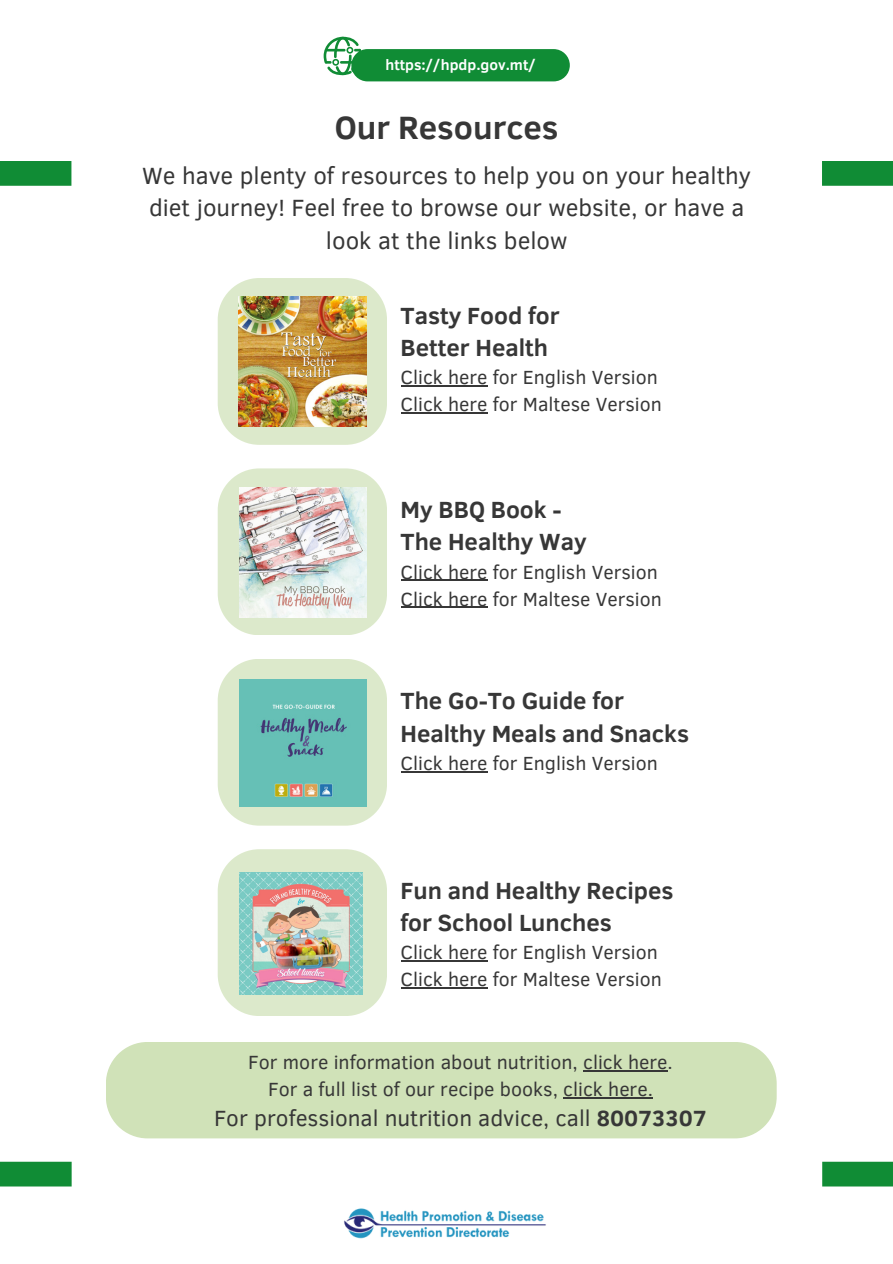
<style>
.page{position:relative;width:893px;height:1264px;background:#fff}
.page>*{position:absolute;margin:0;border:0;box-sizing:border-box;transform-origin:0 0}
.t1{font:700 33.15px "Clear Sans";color:#373737}
.t2{font:700 24px/32.7px "Clear Sans";color:#373737}
.t3{font:24px/32.7px "Clear Sans";color:#373737;text-align:center}
.t4{font:22.5px "Clear Sans";color:#373737}
.t5{font:19.5px/27px "Clear Sans";color:#373737}
.t6{font:700 14.85px "Clear Sans";color:#fff}
.s1{font-weight:700}
</style>
<div class="page">
<svg style="left:323px;top:37px;width:38px;height:38px"></svg>
<div style="left:351px;top:49px;width:218px;height:32px;background:#108c35;border-radius:16px"></div>
<div style="left:0;top:161px;width:71px;height:25px;background:#108c35"></div>
<div style="left:822px;top:161px;width:70px;height:25px;background:#108c35"></div>
<img style="left:344px;top:1208px;width:202px;height:31px">
<div style="left:0;top:1161px;width:72px;height:25px;background:#108c35"></div>
<div style="left:822px;top:1161px;width:70px;height:25px;background:#108c35"></div>
<div style="left:218px;top:278px;width:169px;height:167px;background:#dce9cb;border-radius:42px"></div>
<div style="left:218px;top:468px;width:169px;height:167px;background:#dce9cb;border-radius:42px"></div>
<div style="left:218px;top:658px;width:169px;height:167px;background:#dce9cb;border-radius:42px"></div>
<div style="left:218px;top:849px;width:169px;height:167px;background:#dce9cb;border-radius:42px"></div>
<div style="left:106px;top:1042px;width:670px;height:96px;background:#d0e2b8"></div>
<img style="left:238px;top:296px;width:128px;height:130px">
<img style="left:240px;top:487px;width:127px;height:130px">
<img style="left:240px;top:679px;width:127px;height:128px">
<img style="left:240px;top:872px;width:122px;height:122px">
<hr style="left:400px;top:385px;width:87px;height:2px;background:#373737">
<hr style="left:400px;top:412px;width:87px;height:2px;background:#373737">
<hr style="left:400px;top:579px;width:87px;height:2px;background:#373737">
<hr style="left:400px;top:606px;width:87px;height:2px;background:#373737">
<hr style="left:400px;top:771px;width:87px;height:1px;background:#373737">
<hr style="left:400px;top:960px;width:87px;height:1px;background:#373737">
<hr style="left:400px;top:987px;width:87px;height:1px;background:#373737">
<hr style="left:583px;top:1070px;width:84px;height:1px;background:#373737">
<hr style="left:563px;top:1097px;width:90px;height:1px;background:#373737">
<h3 class="t6" style="left:385px;top:54px;width:152px">https://hpdp.gov.mt/</h3>
<p class="t1" style="left:335px;top:103px;width:225px">Our Resources</p>
<h3 class="t3" style="left:142px;top:158px;width:610px">We have plenty of resources to help you on your healthy diet journey! Feel free to browse our website, or have a look at the links below</h3>
<p class="t2" style="left:400px;top:298px;width:160px">Tasty Food for<br>Better Health</p>
<p class="t5" style="left:400px;top:363px;width:263px">Click here for English Version<br>Click here for Maltese Version</p>
<h2 class="t2" style="left:400px;top:492px;width:188px">My BBQ Book -<br>The Healthy Way</h2>
<h2 class="t5" style="left:400px;top:557px;width:263px">Click here for English Version<br>Click here for Maltese Version</h2>
<p class="t2" style="left:400px;top:683px;width:290px">The Go-To Guide for<br>Healthy Meals and Snacks</p>
<p class="t5" style="left:400px;top:748px;width:259px">Click here for English Version</p>
<h2 class="t2" style="left:400px;top:872px;width:274px">Fun and Healthy Recipes for School Lunches</h2>
<h2 class="t5" style="left:400px;top:938px;width:263px">Click here for English Version<br>Click here for Maltese Version</h2>
<h2 class="t5" style="left:248px;top:1047px;width:426px;text-align:center">For more information about nutrition, click here.<br>For a full list of our recipe books, click here.</h2>
<h2 class="t4" style="left:214px;top:1102px;width:494px">For professional nutrition advice, call <span class="s1">80073307</span></h2>
</div>
